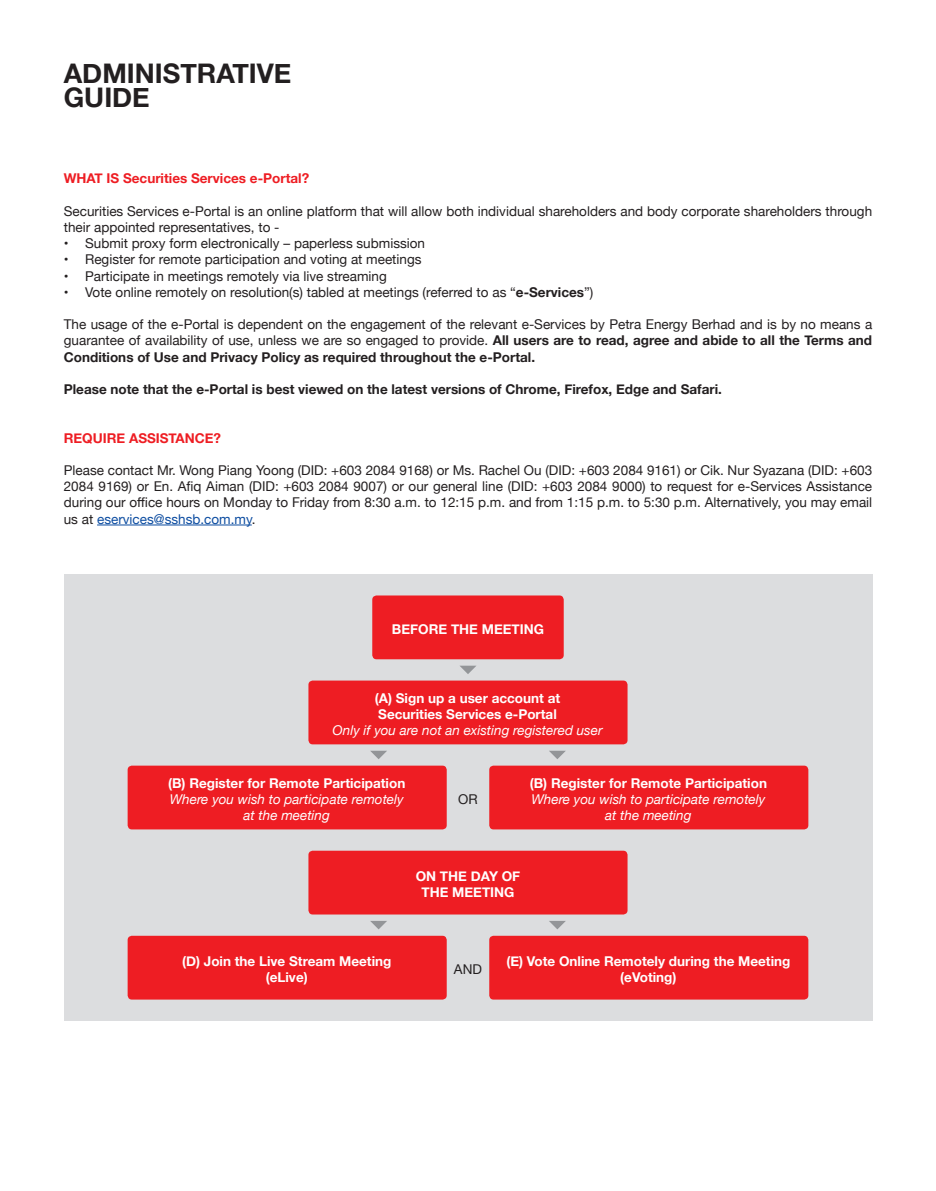
<style>
.page{position:relative;width:936px;height:1191px;background:#fff}
.page>*{position:absolute;margin:0;border:0;box-sizing:border-box;transform-origin:0 0}
.t1{font:700 27px "Helvetica Neue";color:#231f20}
.t2{font:13.5px/16.2px "Helvetica Neue";color:#231f20;text-align:justify}
.t3{font:700 13.5px/16.2px "Helvetica Neue";color:#fff;text-align:center}
.t4{font:italic 13.5px "Helvetica Neue";color:#fff}
.t5{font:700 13.5px "Helvetica Neue";color:#231f20}
.t6{font:700 13.5px "Helvetica Neue";color:#ee1d23}
.s1{font-weight:700}
.s2{color:#0d4da1}
</style>
<div class="page">
<div style="left:64px;top:574px;width:808px;height:446px;background:#dcdddf"></div>
<hr style="left:97px;top:524px;width:155px;height:1px;background:#0d4da1">
<div style="left:372px;top:595px;width:191px;height:64px;background:#ee1d23;border-radius:4px"></div>
<div style="left:308px;top:850px;width:319px;height:64px;background:#ee1d23;border-radius:4px"></div>
<div style="left:308px;top:680px;width:319px;height:64px;background:#ee1d23;border-radius:4px"></div>
<div style="left:128px;top:765px;width:318px;height:64px;background:#ee1d23;border-radius:4px"></div>
<div style="left:128px;top:935px;width:318px;height:64px;background:#ee1d23;border-radius:4px"></div>
<div style="left:489px;top:765px;width:319px;height:64px;background:#ee1d23;border-radius:4px"></div>
<div style="left:489px;top:935px;width:319px;height:64px;background:#ee1d23;border-radius:4px"></div>
<svg style="left:460px;top:665px;width:16px;height:9px"></svg>
<svg style="left:370px;top:750px;width:17px;height:9px"></svg>
<svg style="left:370px;top:921px;width:17px;height:8px"></svg>
<svg style="left:549px;top:921px;width:17px;height:8px"></svg>
<svg style="left:549px;top:750px;width:17px;height:9px"></svg>
<p class="t1" style="left:64px;top:52px;width:229px">ADMINISTRATIVE</p>
<p class="t1" style="left:64px;top:76px;width:87px">GUIDE</p>
<p class="t6" style="left:64px;top:168px;width:247px">WHAT IS Securities Services e-Portal?</p>
<p class="t2" style="left:64px;top:204px;width:809px">Securities Services e-Portal is an online platform that will allow both individual shareholders and body corporate shareholders through their appointed representatives, to -</p>
<p class="t2" style="left:64px;top:236px;width:363px">• Submit proxy form electronically – paperless submission</p>
<p class="t2" style="left:64px;top:252px;width:359px">• Register for remote participation and voting at meetings</p>
<p class="t2" style="left:64px;top:268px;width:324px">• Participate in meetings remotely via live streaming</p>
<p class="t2" style="left:64px;top:285px;width:531px">• Vote online remotely on resolution(s) tabled at meetings (referred to as “<span class="s1">e-Services</span>”)</p>
<p class="t2" style="left:64px;top:317px;width:809px">The usage of the e-Portal is dependent on the engagement of the relevant e-Services by Petra Energy Berhad and is by no means a guarantee of availability of use, unless we are so engaged to provide. <span class="s1">All users are to read, agree and abide to all the Terms and Conditions of Use and Privacy Policy as required throughout the e-Portal.</span></p>
<p class="t5" style="left:64px;top:378px;width:659px">Please note that the e-Portal is best viewed on the latest versions of Chrome, Firefox, Edge and Safari.</p>
<p class="t6" style="left:64px;top:427px;width:159px">REQUIRE ASSISTANCE?</p>
<p class="t2" style="left:64px;top:463px;width:810px">Please contact Mr. Wong Piang Yoong (DID: +603 2084 9168) or Ms. Rachel Ou (DID: +603 2084 9161) or Cik. Nur Syazana (DID: +603<br>2084 9169) or En. Afiq Aiman (DID: +603 2084 9007) or our general line (DID: +603 2084 9000) to request for e-Services Assistance during our office hours on Monday to Friday from 8:30 a.m. to 12:15 p.m. and from 1:15 p.m. to 5:30 p.m. Alternatively, you may email us at <span class="s2">eservices@sshsb.com.my</span>.</p>
<p class="t3" style="left:392px;top:621px;width:153px">BEFORE THE MEETING</p>
<p class="t3" style="left:375px;top:690px;width:187px">(A) Sign up a user account at</p>
<p class="t3" style="left:378px;top:706px;width:180px">Securities Services e-Portal</p>
<p class="t4" style="left:332px;top:720px;width:271px">Only if you are not an existing registered user</p>
<p class="t3" style="left:168px;top:775px;width:239px">(B) Register for Remote Participation</p>
<p class="t4" style="left:170px;top:789px;width:235px">Where you wish to participate remotely</p>
<p class="t4" style="left:243px;top:805px;width:88px">at the meeting</p>
<p class="t3" style="left:529px;top:775px;width:239px">(B) Register for Remote Participation</p>
<p class="t4" style="left:531px;top:789px;width:235px">Where you wish to participate remotely</p>
<p class="t4" style="left:605px;top:805px;width:88px">at the meeting</p>
<p class="t2" style="left:458px;top:792px;width:21px">OR</p>
<p class="t3" style="left:182px;top:953px;width:211px">(D) Join the Live Stream Meeting</p>
<p class="t3" style="left:266px;top:969px;width:43px">(eLive)</p>
<p class="t3" style="left:415px;top:868px;width:106px">ON THE DAY OF</p>
<p class="t3" style="left:421px;top:884px;width:94px">THE MEETING</p>
<p class="t2" style="left:454px;top:962px;width:29px">AND</p>
<p class="t3" style="left:506px;top:953px;width:285px">(E) Vote Online Remotely during the Meeting (eVoting)</p>
</div>
